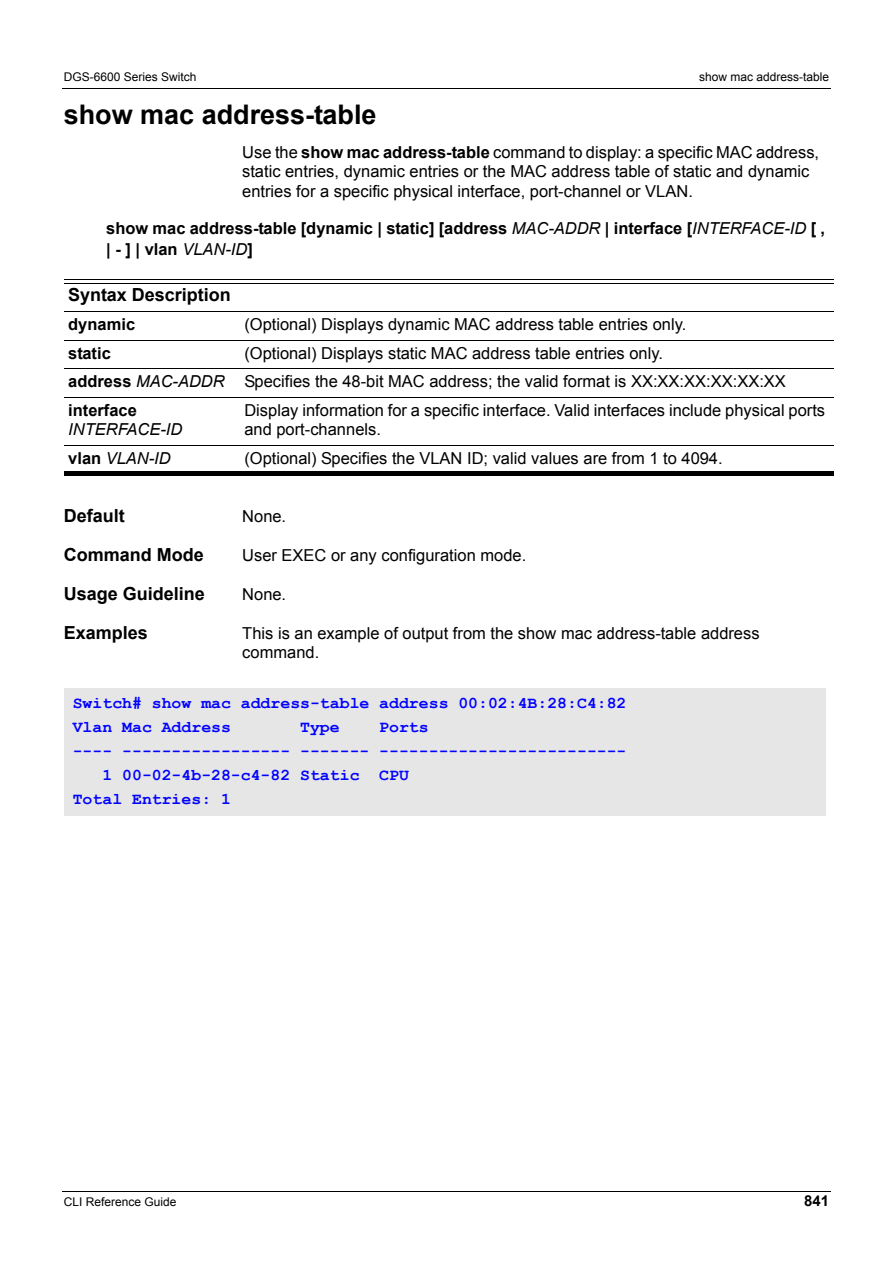
<style>
.page{position:relative;width:893px;height:1263px;background:#fff}
.page>*{position:absolute;margin:0;border:0;box-sizing:border-box;transform-origin:0 0}
.t1{font:700 27px "Arial";color:#000}
.t2{font:700 18px "Arial";color:#000}
.t3{font:16.5px/19.5px "Arial";color:#000}
.t4{font:700 16.5px/24px "Courier New";color:#00f}
.t5{font:700 16.5px/20.5px "Arial";color:#000}
.t6{font:italic 16.5px "Arial";color:#000}
.t7{font:700 15px "Arial";color:#000}
.t8{font:12px "Arial";color:#000}
.s1{color:#fff}
.s2{font-weight:700}
.s3{font-weight:400;font-style:italic}
.s4{font-style:italic}
.s5{font-weight:700;font-style:normal}
</style>
<div class="page">
<hr style="left:62px;top:1191px;width:769px;height:1px;background:#000">
<hr style="left:62px;top:88px;width:769px;height:1px;background:#000">
<hr style="left:64px;top:279px;width:769px;height:1px;background:#000">
<hr style="left:64px;top:283px;width:769px;height:1px;background:#000">
<hr style="left:64px;top:311px;width:769px;height:1px;background:#000">
<hr style="left:64px;top:340px;width:769px;height:1px;background:#000">
<hr style="left:64px;top:368px;width:769px;height:1px;background:#000">
<hr style="left:64px;top:397px;width:769px;height:1px;background:#000">
<hr style="left:64px;top:445px;width:769px;height:1px;background:#000">
<div style="left:64px;top:471px;width:769px;height:5px;background:#000"></div>
<div style="left:64px;top:688px;width:761px;height:127px;background:#e6e6e6"></div>
<p class="t8" style="left:64px;top:70px;width:147px">DGS-6600 Series Switch <span class="s1">m</span></p>
<p class="t8" style="left:699px;top:70px;width:131px">show mac address-table</p>
<h1 class="t1" style="left:64px;top:100px;width:314px">show mac address-table</h1>
<p class="t3" style="left:242px;top:142px;width:578px">Use the <span class="s2">show mac address-table</span> command to display: a specific MAC address, static entries, dynamic entries or the MAC address table of static and dynamic entries for a specific physical interface, port-channel or VLAN.</p>
<p class="t5" style="left:106px;top:218px;width:720px">show mac address-table [dynamic | static] [address <span class="s3">MAC-ADDR</span> | interface [<span class="s3">INTERFACE-ID</span> [ , | - ] | vlan <span class="s3">VLAN-ID</span>]</p>
<p class="t2" style="left:68px;top:285px;width:164px">Syntax Description</p>
<p class="t5" style="left:68px;top:314px;width:68px">dynamic</p>
<p class="t3" style="left:244px;top:315px;width:443px">(Optional) Displays dynamic MAC address table entries only.</p>
<p class="t5" style="left:68px;top:343px;width:44px">static</p>
<p class="t3" style="left:68px;top:339px;width:719px;line-height:28.5px;text-indent:176px">(Optional) Displays static MAC address table entries only.<br><span class="s2">address</span> <span class="s4">MAC-ADDR</span> Specifies the 48-bit MAC address; the valid format is XX:XX:XX:XX:XX:XX <span class="s2">interface</span></p>
<p class="t6" style="left:68px;top:420px;width:116px">INTERFACE-ID</p>
<p class="t3" style="left:244px;top:400px;width:582px">Display information for a specific interface. Valid interfaces include physical ports and port-channels.</p>
<p class="t6" style="left:68px;top:449px;width:104px"><span class="s5">vlan</span> VLAN-ID</p>
<p class="t3" style="left:244px;top:448px;width:480px">(Optional) Specifies the VLAN ID; valid values are from 1 to 4094.</p>
<p class="t2" style="left:64px;top:505px;width:62px">Default</p>
<p class="t3" style="left:242px;top:506px;width:45px">None.</p>
<p class="t2" style="left:64px;top:544px;width:141px">Command Mode</p>
<p class="t3" style="left:242px;top:545px;width:285px">User EXEC or any configuration mode.</p>
<p class="t2" style="left:64px;top:583px;width:143px">Usage Guideline</p>
<p class="t3" style="left:242px;top:584px;width:45px">None.</p>
<p class="t2" style="left:64px;top:622px;width:86px">Examples</p>
<p class="t3" style="left:242px;top:623px;width:519px">This is an example of output from the show mac address-table address command.</p>
<p class="t4" style="left:73px;top:691px;width:555px">Switch# show mac address-table address 00:02:4B:28:C4:82<br>Vlan Mac Address</p>
<p class="t4" style="left:300px;top:715px;width:41px">Type</p>
<p class="t4" style="left:379px;top:715px;width:51px">Ports</p>
<p class="t4" style="left:73px;top:739px;width:555px">---- ----------------- ------- -------------------------</p>
<p class="t4" style="left:102px;top:763px;width:308px">1 00-02-4b-28-c4-82 Static CPU</p>
<p class="t4" style="left:73px;top:787px;width:160px">Total Entries: 1</p>
<p class="t8" style="left:64px;top:1195px;width:114px">CLI Reference Guide</p>
<p class="t7" style="left:804px;top:1192px;width:26px">841</p>
</div>
